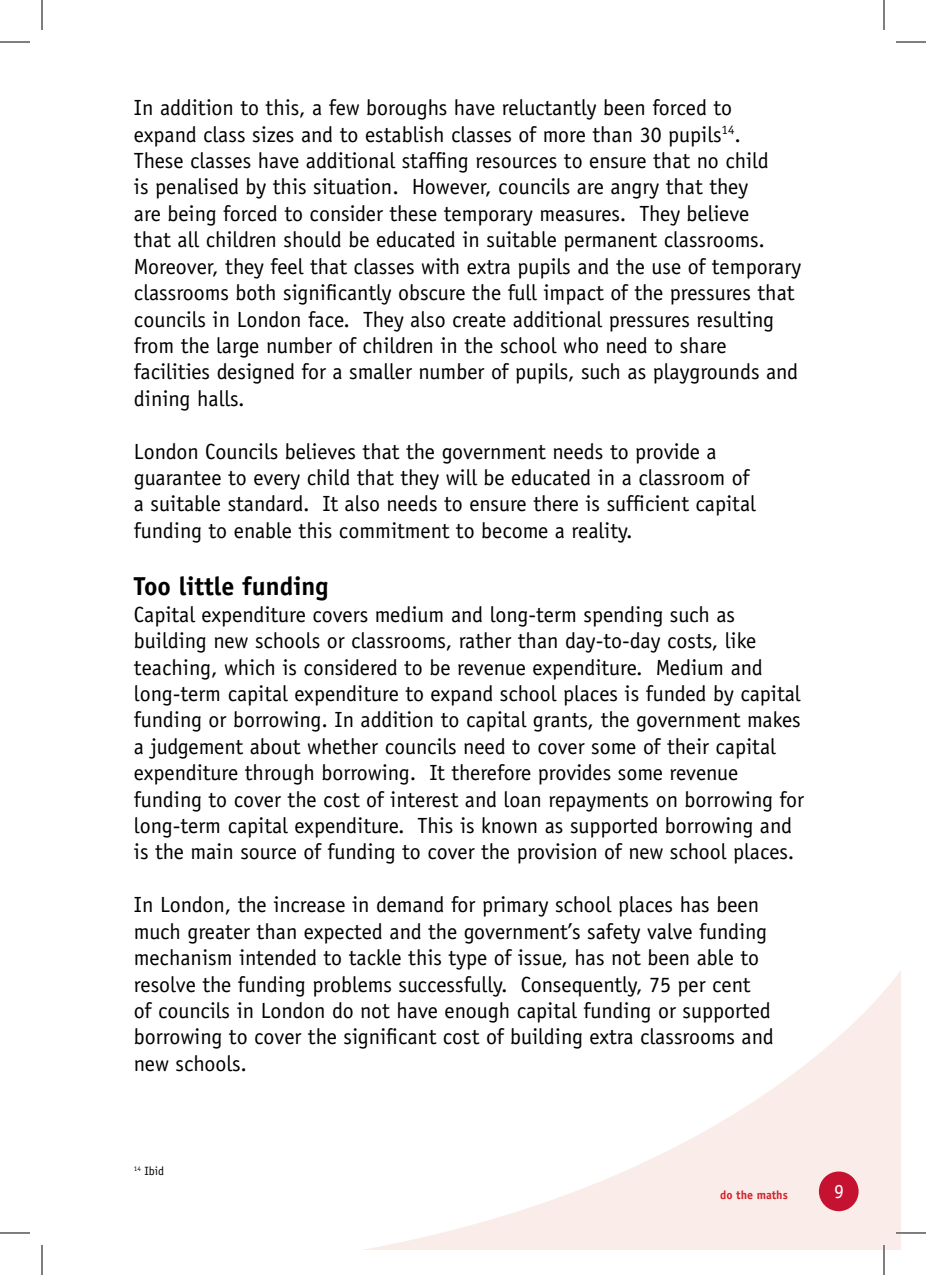
<style>
.page{position:relative;width:926px;height:1275px;background:#fff}
.page>*{position:absolute;margin:0;border:0;box-sizing:border-box;transform-origin:0 0}
.t1{font:700 26px "Officina Sans";color:#000}
.t2{font:22px/26.4px "Officina Sans";color:#000}
.t3{font:20px "Officina Sans";color:#fff}
.t4{font:700 12px "Officina Sans";color:#d2232a}
.t5{font:12px "Officina Sans";color:#000}
</style>
<div class="page">
<svg style="left:364px;top:971px;width:537px;height:279px"></svg>
<div style="left:819px;top:1171px;width:39px;height:40px;background:#c41230;border-radius:50%"></div>
<hr style="left:896px;top:1231px;width:30px;height:3px;background:#fff">
<hr style="left:883px;top:1245px;width:2px;height:30px;background:#fff">
<hr style="left:0;top:42px;width:30px;height:1px;background:#000">
<hr style="left:896px;top:42px;width:30px;height:1px;background:#000">
<hr style="left:0;top:1232px;width:30px;height:1px;background:#000">
<hr style="left:896px;top:1232px;width:30px;height:1px;background:#000">
<hr style="left:42px;top:0;width:1px;height:30px;background:#000">
<hr style="left:42px;top:1245px;width:1px;height:30px;background:#000">
<hr style="left:884px;top:0;width:1px;height:30px;background:#000">
<hr style="left:884px;top:1245px;width:1px;height:30px;background:#000">
<p class="t2" style="left:134px;top:95px;width:669px">In addition to this, a few boroughs have reluctantly been forced to<br>expand class sizes and to establish classes of more than 30 pupils<sup>14</sup>.<br>These classes have additional staffing resources to ensure that no child<br>is penalised by this situation. However, councils are angry that they<br>are being forced to consider these temporary measures. They believe<br>that all children should be educated in suitable permanent classrooms.<br>Moreover, they feel that classes with extra pupils and the use of temporary classrooms both significantly obscure the full impact of the pressures that councils in London face. They also create additional pressures resulting from the large number of children in the school who need to share facilities designed for a smaller number of pupils, such as playgrounds and dining halls.</p>
<p class="t2" style="left:134px;top:438px;width:623px">London Councils believes that the government needs to provide a guarantee to every child that they will be educated in a classroom of a suitable standard. It also needs to ensure there is sufficient capital funding to enable this commitment to become a reality.</p>
<p class="t1" style="left:134px;top:570px;width:196px">Too little funding</p>
<p class="t2" style="left:134px;top:601px;width:672px">Capital expenditure covers medium and long-term spending such as building new schools or classrooms, rather than day-to-day costs, like teaching, which is considered to be revenue expenditure. Medium and long-term capital expenditure to expand school places is funded by capital funding or borrowing. In addition to capital grants, the government makes a judgement about whether councils need to cover some of their capital expenditure through borrowing. It therefore provides some revenue funding to cover the cost of interest and loan repayments on borrowing for long-term capital expenditure. This is known as supported borrowing and is the main source of funding to cover the provision of new school places.</p>
<p class="t2" style="left:134px;top:891px;width:641px">In London, the increase in demand for primary school places has been much greater than expected and the government’s safety valve funding mechanism intended to tackle this type of issue, has not been able to resolve the funding problems successfully. Consequently, 75 per cent<br>of councils in London do not have enough capital funding or supported borrowing to cover the significant cost of building extra classrooms and new schools.</p>
<p class="t5" style="left:134px;top:1163px;width:32px"><sup>14</sup> Ibid</p>
<p class="t4" style="left:720px;top:1187px;width:69px">do the maths</p>
<p class="t3" style="left:834px;top:1180px;width:11px">9</p>
</div>
